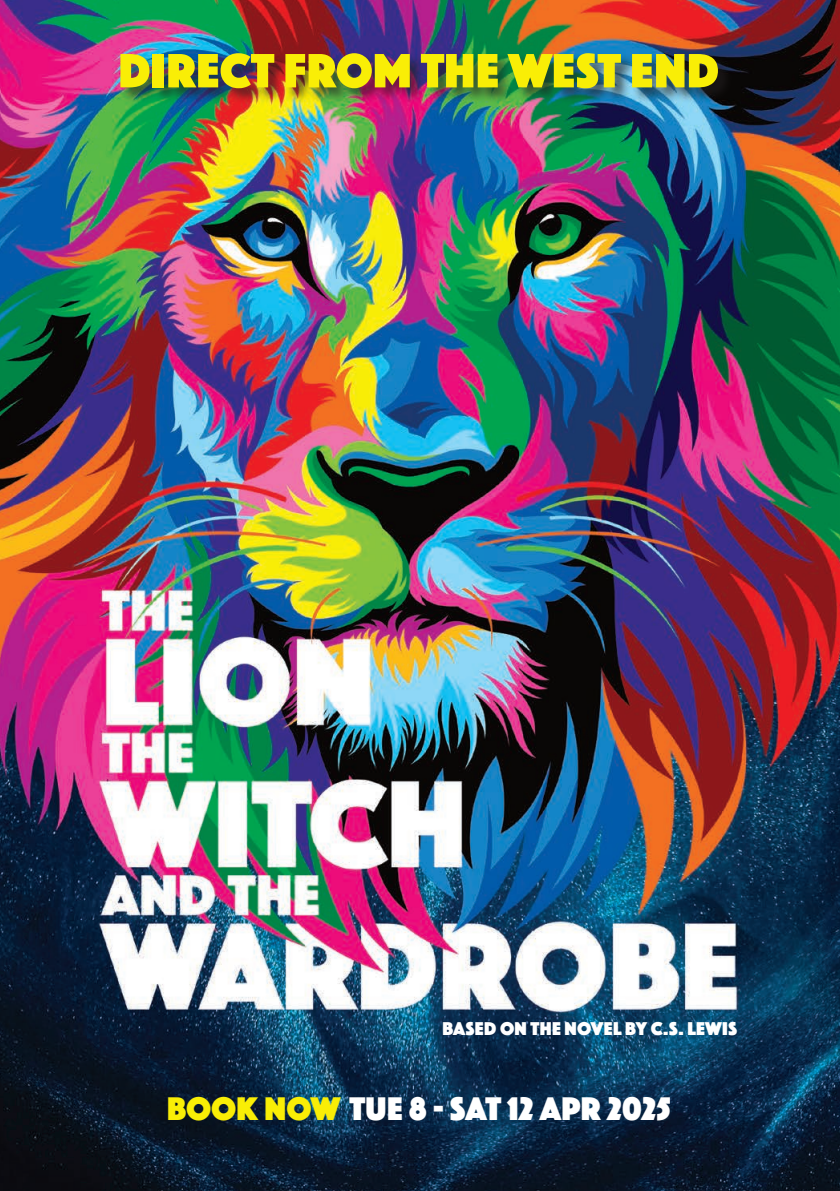
<style>
.page{position:relative;width:840px;height:1191px;background:#fff}
.page>*{position:absolute;margin:0;border:0;box-sizing:border-box;transform-origin:0 0}
.t1{font:50px "Phosphate Solid";letter-spacing:.01em;color:#f9ee06}
.t2{font:34px "Phosphate Solid";color:#fff}
.t3{font:19.2px "Phosphate Solid";letter-spacing:.015em;color:#fff}
.s1{color:#f9ee06}
</style>
<div class="page">
<img style="left:0;top:0;width:839px;height:1191px">
<div style="left:119px;top:52px;width:615px;height:53px;background:#231f20;opacity:.65"></div>
<p class="t1" style="left:119px;top:35px;width:601px">DIRECT FROM THE WEST END</p>
<p class="t3" style="left:442px;top:1015px;width:296px">BASED ON THE NOVEL BY C.S. LEWIS</p>
<p class="t2" style="left:167px;top:1084px;width:504px"><span class="s1">BOOK NOW</span> TUE 8 - SAT 12 APR 2025</p>
</div>
